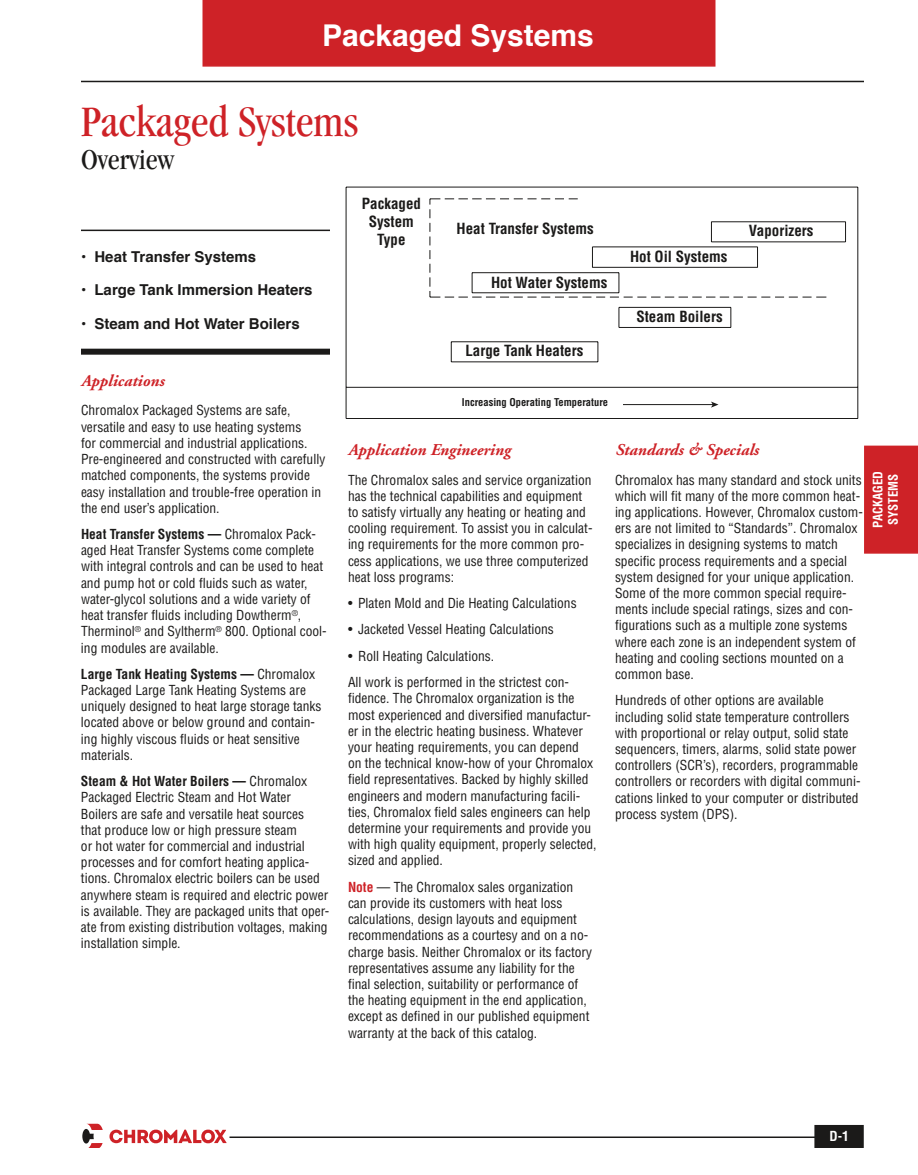
<style>
.page{position:relative;width:918px;height:1175px;background:#fff}
.page>*{position:absolute;margin:0;border:0;box-sizing:border-box;transform-origin:0 0}
.t1{font:condensed 45px "Garamond";color:#ce2227}
.t2{font:700 30px "Helvetica";color:#fff}
.t3{font:condensed 30px "Garamond";color:#1b1a19}
.t4{font:italic 700 16.5px "Adobe Garamond";color:#ce2227}
.t5{font:700 condensed 15px/18px "Helvetica";color:#1b1a19;text-align:center}
.t6{font:700 15px "Helvetica";color:#1b1a19}
.t7{font:condensed 13.5px/16.2px "Helvetica";color:#1b1a19}
.t8{font:700 condensed 13.5px "Helvetica";color:#fff}
.t9{font:700 condensed 12.75px/15.3px "Helvetica";color:#fff}
.t10{font:700 condensed 10.5px "Helvetica";color:#1b1a19}
.s1{font-weight:700}
.s2{font-weight:700;color:#ce2227}
</style>
<div class="page">
<div style="left:815px;top:1125px;width:48px;height:22px;background:#1b1a19"></div>
<div style="left:814px;top:1124px;width:50px;height:24px;border:2px solid #1b1a19"></div>
<hr style="left:81px;top:81px;width:783px;height:1px;background:#1b1a19">
<hr style="left:230px;top:1136px;width:588px;height:2px;background:#1b1a19">
<div style="left:202px;top:0;width:514px;height:67px;background:#ce2227"></div>
<div style="left:864px;top:445px;width:54px;height:108px;background:#ce2227"></div>
<svg style="left:109px;top:1129px;width:117px;height:15px"></svg>
<svg style="left:82px;top:1123px;width:21px;height:24px"></svg>
<hr style="left:451px;top:341px;width:147px;height:1px;background:#1b1a19">
<hr style="left:451px;top:361px;width:147px;height:1px;background:#1b1a19">
<hr style="left:346px;top:187px;width:512px;height:1px;background:#1b1a19">
<hr style="left:346px;top:418px;width:512px;height:1px;background:#1b1a19">
<hr style="left:346px;top:387px;width:512px;height:1px;background:#1b1a19">
<hr style="left:346px;top:187px;width:1px;height:231px;background:#1b1a19">
<svg style="left:451px;top:342px;width:1px;height:19px"></svg>
<hr style="left:857px;top:187px;width:1px;height:231px;background:#1b1a19">
<svg style="left:598px;top:342px;width:1px;height:20px"></svg>
<hr style="left:711px;top:241px;width:135px;height:1px;background:#1b1a19">
<hr style="left:711px;top:221px;width:135px;height:1px;background:#1b1a19">
<hr style="left:619px;top:327px;width:112px;height:1px;background:#1b1a19">
<hr style="left:619px;top:307px;width:112px;height:1px;background:#1b1a19">
<svg style="left:619px;top:308px;width:1px;height:19px"></svg>
<svg style="left:430px;top:198px;width:396px;height:100px"></svg>
<svg style="left:730px;top:308px;width:1px;height:19px"></svg>
<svg style="left:845px;top:222px;width:1px;height:19px"></svg>
<hr style="left:554px;top:404px;width:159px;height:1px;background:#1b1a19">
<svg style="left:711px;top:401px;width:8px;height:6px"></svg>
<hr style="left:81px;top:230px;width:249px;height:1px;background:#1b1a19">
<div style="left:81px;top:349px;width:249px;height:6px;background:#1b1a19"></div>
<div style="left:447px;top:397px;width:176px;height:13px;background:#fff"></div>
<h2 class="t2" style="left:322px;top:11px;width:273px">Packaged Systems</h2>
<h1 class="t1" style="left:81px;top:97px;width:279px">Packaged Systems</h1>
<h2 class="t3" style="left:81px;top:142px;width:95px">Overview</h2>
<p class="t6" style="left:81px;top:244px;width:177px">• Heat Transfer Systems</p>
<p class="t6" style="left:81px;top:278px;width:233px">• Large Tank Immersion Heaters</p>
<p class="t6" style="left:81px;top:311px;width:220px">• Steam and Hot Water Boilers</p>
<p class="t4" style="left:81px;top:371px;width:85px">Applications</p>
<p class="t7" style="left:81px;top:402px;width:246px">Chromalox Packaged Systems are safe, versatile and easy to use heating systems<br>for commercial and industrial applications.<br>Pre-engineered and constructed with carefully matched components, the systems provide easy installation and trouble-free operation in the end user’s application.</p>
<p class="t7" style="left:81px;top:526px;width:247px"><span class="s1">Heat Transfer Systems —</span> Chromalox Pack&shy;aged Heat Transfer Systems come complete with integral controls and can be used to heat and pump hot or cold fluids such as water, water-glycol solutions and a wide variety of heat transfer fluids including Dowtherm<sup>®</sup>, Therminol<sup>®</sup> and Syltherm<sup>®</sup> 800. Optional cool&shy;ing modules are available.</p>
<p class="t7" style="left:81px;top:665px;width:242px"><span class="s1">Large Tank Heating Systems —</span> Chromalox Packaged Large Tank Heating Systems are uniquely designed to heat large storage tanks located above or below ground and contain&shy;ing highly viscous fluids or heat sensitive materials.</p>
<p class="t7" style="left:81px;top:773px;width:250px"><span class="s1">Steam &amp; Hot Water Boilers —</span> Chromalox Packaged Electric Steam and Hot Water Boilers are safe and versatile heat sources<br>that produce low or high pressure steam<br>or hot water for commercial and industrial processes and for comfort heating applica&shy;tions. Chromalox electric boilers can be used anywhere steam is required and electric power is available. They are packaged units that oper&shy;ate from existing distribution voltages, making installation simple.</p>
<p class="t5" style="left:362px;top:194px;width:61px">Packaged<br>System<br>Type</p>
<p class="t5" style="left:457px;top:219px;width:139px">Heat Transfer Systems</p>
<p class="t5" style="left:491px;top:273px;width:118px">Hot Water Systems</p>
<p class="t5" style="left:465px;top:341px;width:120px">Large Tank Heaters</p>
<p class="t10" style="left:462px;top:395px;width:148px">Increasing Operating Temperature</p>
<p class="t5" style="left:630px;top:248px;width:99px">Hot Oil Systems</p>
<p class="t5" style="left:636px;top:308px;width:88px">Steam Boilers</p>
<p class="t5" style="left:749px;top:221px;width:66px">Vaporizers</p>
<p class="t4" style="left:348px;top:440px;width:164px">Application Engineering</p>
<p class="t7" style="left:348px;top:471px;width:246px">The Chromalox sales and service organization has the technical capabilities and equipment to satisfy virtually any heating or heating and cooling requirement. To assist you in calculat&shy;ing requirements for the more common pro&shy;cess applications, we use three computerized heat loss programs:</p>
<p class="t7" style="left:348px;top:595px;width:230px">• Platen Mold and Die Heating Calculations</p>
<p class="t7" style="left:348px;top:621px;width:207px">• Jacketed Vessel Heating Calculations</p>
<p class="t7" style="left:348px;top:642px;width:223px;line-height:26.2px">• Roll Heating Calculations.<br>All work is performed in the strictest con-</p>
<p class="t7" style="left:348px;top:690px;width:250px">fidence. The Chromalox organization is the most experienced and diversified manufactur&shy;er in the electric heating business. Whatever your heating requirements, you can depend<br>on the technical know-how of your Chromalox field representatives. Backed by highly skilled engineers and modern manufacturing facili&shy;ties, Chromalox field sales engineers can help determine your requirements and provide you with high quality equipment, properly selected, sized and applied.</p>
<p class="t7" style="left:348px;top:878px;width:246px"><span class="s2">Note</span> — The Chromalox sales organization can provide its customers with heat loss calculations, design layouts and equipment recommendations as a courtesy and on a no&shy;charge basis. Neither Chromalox or its factory representatives assume any liability for the final selection, suitability or performance of the heating equipment in the end application, except as defined in our published equipment warranty at the back of this catalog.</p>
<p class="t4" style="left:615px;top:440px;width:145px">Standards &amp; Specials</p>
<p class="t7" style="left:615px;top:471px;width:249px">Chromalox has many standard and stock units which will fit many of the more common heat&shy;ing applications. However, Chromalox custom&shy;ers are not limited to “Standards”. Chromalox specializes in designing systems to match specific process requirements and a special system designed for your unique application.<br>Some of the more common special require&shy;ments include special ratings, sizes and con&shy;figurations such as a multiple zone systems where each zone is an independent system of heating and cooling sections mounted on a common base.</p>
<p class="t7" style="left:615px;top:692px;width:247px">Hundreds of other options are available including solid state temperature controllers with proportional or relay output, solid state sequencers, timers, alarms, solid state power controllers (SCR’s), recorders, programmable controllers or recorders with digital communi&shy;cations linked to your computer or distributed process system (DPS).</p>
<p class="t9" style="left:870px;top:528px;width:58px;rotate:-90deg">packaged<br>Systems</p>
<p class="t8" style="left:829px;top:1127px;width:21px">D-1</p>
</div>
